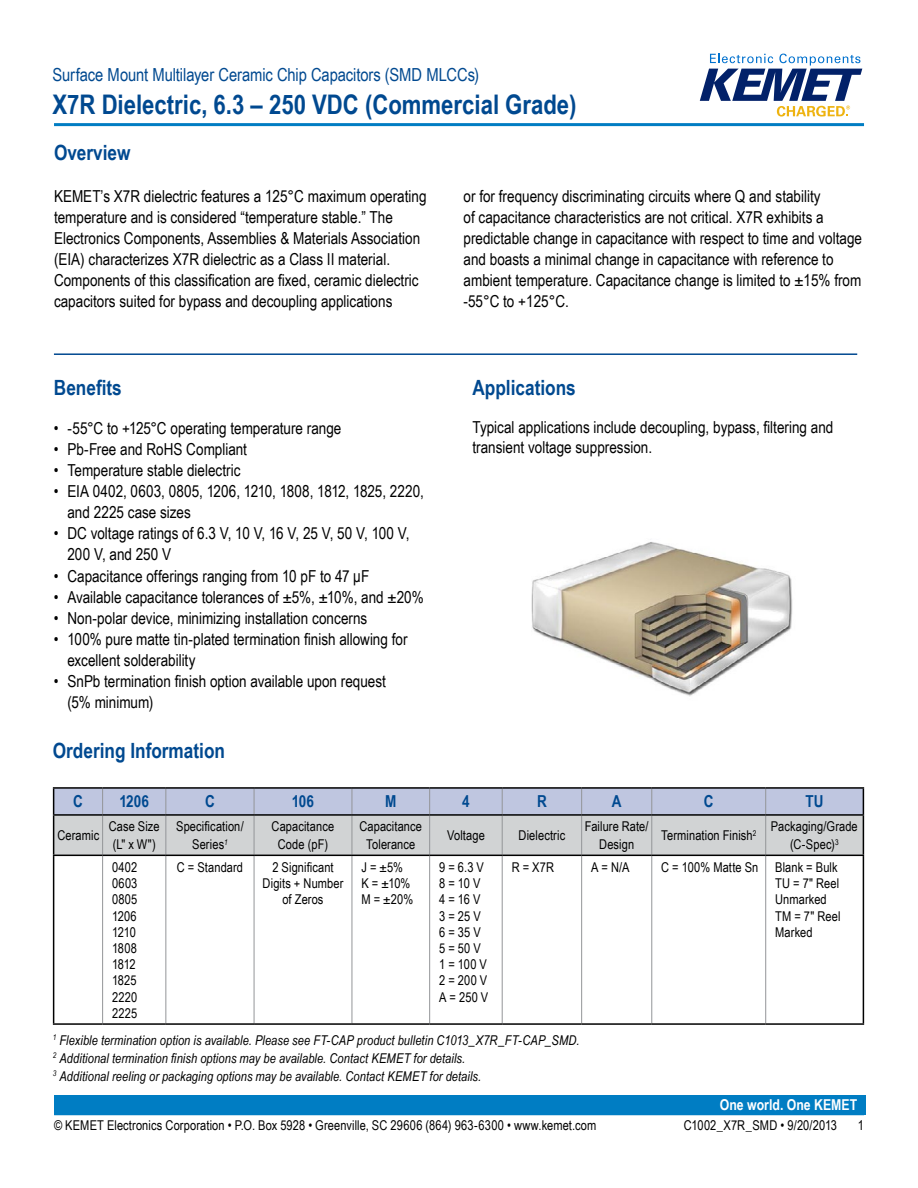
<style>
.page{position:relative;width:918px;height:1188px;background:#fff}
.page>*{position:absolute;margin:0;border:0;box-sizing:border-box;transform-origin:0 0}
.t1{font:700 27px "Arial Narrow";color:#004990}
.t2{font:700 21px "Arial Narrow";color:#004990}
.t3{font:18px "Arial Narrow";letter-spacing:-.005em;color:#004990}
.t4{font:16.5px/21px "Arial Narrow";color:#000}
.t5{font:700 16.5px "Arial Narrow";letter-spacing:.005em;color:#004990}
.t6{font:700 15px "Arial Narrow";color:#fff}
.t7{font:13.5px/16.2px "Arial Narrow";letter-spacing:.01em;color:#000}
.t8{font:italic 13.5px/18px "Arial Narrow";letter-spacing:.005em;color:#000}
</style>
<div class="page">
<svg style="left:700px;top:54px;width:162px;height:63px"></svg>
<hr style="left:54px;top:123px;width:810px;height:3px;background:#007dc3">
<div style="left:54px;top:1095px;width:811px;height:20px;background:#007dc3"></div>
<hr style="left:54px;top:353px;width:803px;height:2px;background:#004990">
<svg style="left:54px;top:856px;width:298px;height:167px"></svg>
<hr style="left:102px;top:856px;width:1px;height:167px;background:#939598">
<hr style="left:165px;top:856px;width:1px;height:167px;background:#939598">
<hr style="left:254px;top:856px;width:1px;height:167px;background:#939598">
<hr style="left:352px;top:856px;width:1px;height:167px;background:#939598">
<hr style="left:429px;top:856px;width:1px;height:167px;background:#939598">
<hr style="left:502px;top:856px;width:1px;height:167px;background:#939598">
<hr style="left:581px;top:856px;width:1px;height:167px;background:#939598">
<hr style="left:651px;top:856px;width:1px;height:167px;background:#939598">
<hr style="left:765px;top:856px;width:1px;height:167px;background:#939598">
<hr style="left:53px;top:787px;width:50px;height:2px;background:#000">
<hr style="left:103px;top:787px;width:63px;height:2px;background:#000">
<hr style="left:166px;top:787px;width:88px;height:2px;background:#000">
<hr style="left:254px;top:787px;width:98px;height:2px;background:#000">
<hr style="left:352px;top:787px;width:78px;height:2px;background:#000">
<hr style="left:430px;top:787px;width:72px;height:2px;background:#000">
<hr style="left:502px;top:787px;width:80px;height:2px;background:#000">
<hr style="left:582px;top:787px;width:70px;height:2px;background:#000">
<hr style="left:652px;top:787px;width:114px;height:2px;background:#000">
<hr style="left:766px;top:787px;width:98px;height:2px;background:#000">
<svg style="left:53px;top:788px;width:811px;height:67px"></svg>
<hr style="left:53px;top:856px;width:1px;height:167px;background:#000">
<hr style="left:863px;top:856px;width:1px;height:167px;background:#000">
<hr style="left:53px;top:1023px;width:50px;height:2px;background:#000">
<hr style="left:103px;top:1023px;width:63px;height:2px;background:#000">
<hr style="left:166px;top:1023px;width:88px;height:2px;background:#000">
<hr style="left:254px;top:1023px;width:98px;height:2px;background:#000">
<hr style="left:352px;top:1023px;width:78px;height:2px;background:#000">
<hr style="left:430px;top:1023px;width:72px;height:2px;background:#000">
<hr style="left:502px;top:1023px;width:80px;height:2px;background:#000">
<hr style="left:582px;top:1023px;width:70px;height:2px;background:#000">
<hr style="left:652px;top:1023px;width:114px;height:2px;background:#000">
<hr style="left:766px;top:1023px;width:98px;height:2px;background:#000">
<hr style="left:53px;top:816px;width:1px;height:39px;background:#000">
<hr style="left:863px;top:816px;width:1px;height:39px;background:#000">
<hr style="left:53px;top:855px;width:50px;height:1px;background:#000">
<hr style="left:103px;top:855px;width:63px;height:1px;background:#000">
<hr style="left:166px;top:855px;width:88px;height:1px;background:#000">
<hr style="left:254px;top:855px;width:98px;height:1px;background:#000">
<hr style="left:352px;top:855px;width:78px;height:1px;background:#000">
<hr style="left:430px;top:855px;width:72px;height:1px;background:#000">
<hr style="left:502px;top:855px;width:80px;height:1px;background:#000">
<hr style="left:582px;top:855px;width:70px;height:1px;background:#000">
<hr style="left:652px;top:855px;width:114px;height:1px;background:#000">
<hr style="left:766px;top:855px;width:98px;height:1px;background:#000">
<img style="left:532px;top:542px;width:261px;height:155px">
<p class="t3" style="left:52px;top:62px;width:428px">Surface Mount Multilayer Ceramic Chip Capacitors (SMD MLCCs)</p>
<h1 class="t1" style="left:52px;top:84px;width:526px">X7R Dielectric, 6.3 – 250 VDC (Commercial Grade)</h1>
<p class="t2" style="left:54px;top:137px;width:78px">Overview</p>
<p class="t4" style="left:54px;top:186px;width:374px">KEMET’s X7R dielectric features a 125°C maximum operating temperature and is considered “temperature stable.” The Electronics Components, Assemblies &amp; Materials Association (EIA) characterizes X7R dielectric as a Class II material.<br>Components of this classification are fixed, ceramic dielectric capacitors suited for bypass and decoupling applications</p>
<p class="t4" style="left:464px;top:186px;width:400px">or for frequency discriminating circuits where Q and stability<br>of capacitance characteristics are not critical. X7R exhibits a predictable change in capacitance with respect to time and voltage and boasts a minimal change in capacitance with reference to ambient temperature. Capacitance change is limited to ±15% from -55°C to +125°C.</p>
<p class="t2" style="left:54px;top:372px;width:69px">Benefits</p>
<p class="t4" style="left:54px;top:418px;width:289px">• -55°C to +125°C operating temperature range</p>
<p class="t4" style="left:54px;top:439px;width:195px">• Pb-Free and RoHS Compliant</p>
<p class="t4" style="left:54px;top:460px;width:188px">• Temperature stable dielectric</p>
<p class="t4" style="left:67px;top:481px;width:358px;text-indent:-13px">• EIA 0402, 0603, 0805, 1206, 1210, 1808, 1812, 1825, 2220, and 2225 case sizes</p>
<p class="t4" style="left:67px;top:523px;width:344px;text-indent:-13px">• DC voltage ratings of 6.3 V, 10 V, 16 V, 25 V, 50 V, 100 V,<br>200 V, and 250 V</p>
<p class="t4" style="left:54px;top:565px;width:317px">• Capacitance offerings ranging from 10 pF to 47 μF</p>
<p class="t4" style="left:54px;top:586px;width:371px">• Available capacitance tolerances of ±5%, ±10%, and ±20%</p>
<p class="t4" style="left:54px;top:607px;width:315px">• Non-polar device, minimizing installation concerns</p>
<p class="t4" style="left:67px;top:628px;width:342px;text-indent:-13px">• 100% pure matte tin-plated termination finish allowing for excellent solderability</p>
<p class="t4" style="left:67px;top:670px;width:320px;text-indent:-13px">• SnPb termination finish option available upon request (5% minimum)</p>
<p class="t2" style="left:472px;top:372px;width:105px">Applications</p>
<p class="t4" style="left:472px;top:417px;width:363px;line-height:19.8px">Typical applications include decoupling, bypass, filtering and transient voltage suppression.</p>
<p class="t2" style="left:53px;top:734px;width:174px">Ordering Information</p>
<p class="t5" style="left:73px;top:788px;width:11px">C</p>
<p class="t5" style="left:119px;top:788px;width:31px">1206</p>
<p class="t5" style="left:205px;top:788px;width:11px">C</p>
<p class="t5" style="left:292px;top:788px;width:24px">106</p>
<p class="t5" style="left:385px;top:788px;width:13px">M</p>
<p class="t5" style="left:462px;top:788px;width:9px">4</p>
<p class="t5" style="left:537px;top:788px;width:11px">R</p>
<p class="t5" style="left:612px;top:788px;width:11px">A</p>
<p class="t5" style="left:704px;top:788px;width:11px">C</p>
<p class="t5" style="left:806px;top:788px;width:20px">TU</p>
<p class="t7" style="left:57px;top:827px;width:43px">Ceramic</p>
<p class="t7" style="left:109px;top:817px;width:52px;line-height:18px">Case Size (L" x W")</p>
<p class="t7" style="left:176px;top:817px;width:69px;line-height:18px;text-align:center">Specification/<br>Series<sup>1</sup></p>
<p class="t7" style="left:272px;top:817px;width:64px;line-height:18px;text-align:center">Capacitance<br>Code (pF)</p>
<p class="t7" style="left:359px;top:817px;width:64px;line-height:18px;text-align:center">Capacitance<br>Tolerance</p>
<p class="t7" style="left:447px;top:827px;width:39px">Voltage</p>
<p class="t7" style="left:519px;top:827px;width:48px">Dielectric</p>
<p class="t7" style="left:585px;top:817px;width:65px;line-height:18px;text-align:center">Failure Rate/<br>Design</p>
<p class="t7" style="left:661px;top:827px;width:198px">Termination Finish<sup>2</sup> Packaging/Grade</p>
<p class="t7" style="left:790px;top:836px;width:50px">(C-Spec)<sup>3</sup></p>
<p class="t7" style="left:112px;top:859px;width:27px">0402<br>0603<br>0805<br>1206<br>1210<br>1808<br>1812<br>1825<br>2220<br>2225</p>
<p class="t7" style="left:177px;top:859px;width:68px">C = Standard</p>
<p class="t7" style="left:263px;top:859px;width:82px;text-align:center">2 Significant<br>Digits + Number of Zeros</p>
<p class="t7" style="left:361px;top:859px;width:53px">J = ±5%<br>K = ±10%<br>M = ±20%</p>
<p class="t7" style="left:439px;top:859px;width:51px">9 = 6.3 V<br>8 = 10 V<br>4 = 16 V<br>3 = 25 V<br>6 = 35 V<br>5 = 50 V<br>1 = 100 V<br>2 = 200 V<br>A = 250 V</p>
<p class="t7" style="left:512px;top:859px;width:44px">R = X7R</p>
<p class="t7" style="left:591px;top:859px;width:40px">A = N/A</p>
<p class="t7" style="left:775px;top:859px;width:67px;text-indent:-114px">C = 100% Matte Sn Blank = Bulk<br>TU = 7" Reel<br>Unmarked<br>TM = 7" Reel<br>Marked</p>
<p class="t8" style="left:53px;top:1031px;width:528px"><sup>1</sup> Flexible termination option is available. Please see FT-CAP product bulletin C1013_X7R_FT-CAP_SMD.<br><sup>2</sup> Additional termination finish options may be available. Contact KEMET for details.<br><sup>3</sup> Additional reeling or packaging options may be available. Contact KEMET for details.</p>
<p class="t6" style="left:720px;top:1093px;width:139px">One world. One KEMET</p>
<p class="t7" style="left:54px;top:1117px;width:544px">© KEMET Electronics Corporation • P.O. Box 5928 • Greenville, SC 29606 (864) 963-6300 • www.kemet.com</p>
<p class="t7" style="left:684px;top:1117px;width:155px">C1002_X7R_SMD • 9/20/2013</p>
<p class="t7" style="left:858px;top:1117px;width:8px">1</p>
</div>
